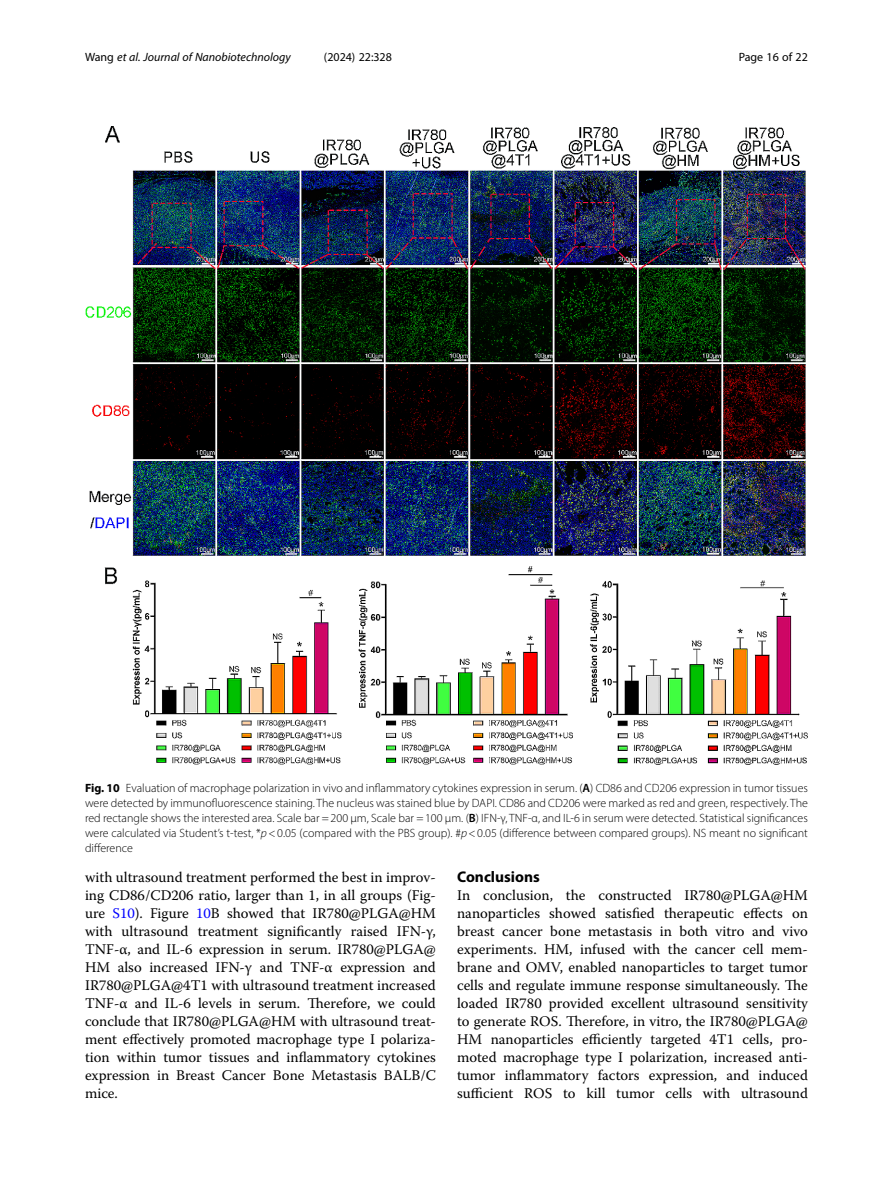
<style>
.page{position:relative;width:893px;height:1191px;background:#fff}
.page>*{position:absolute;margin:0;border:0;box-sizing:border-box;transform-origin:0 0}
.Head_1{font:700 15.45px "Myriad Pro";color:#000}
.Body_Text{font:14.7px/18px "Warnock Pro";color:#000;text-align:justify}
.Body_Text_Indent{font:14.7px/18px "Warnock Pro";color:#000;text-align:justify}
.Figure_Caption{font:300 12px/15px "Myriad Pro";color:#000;text-align:justify}
.t1{font:italic 12px "Myriad Pro";color:#000}
.t2{font:12px "Myriad Pro";color:#000}
.s1{font-style:normal}
.s2{font-weight:700}
.s3{font-weight:600}
.s4{font-style:italic}
.s5{color:#00f}
</style>
<div class="page">
<img style="left:85px;top:126px;width:723px;height:639px">
<p class="t1" style="left:85px;top:50px;width:207px"><span class="s1">Wang</span> et al. Journal of Nanobiotechnology</p>
<p class="t2" style="left:324px;top:50px;width:70px">(2024) 22:328</p>
<p class="t2" style="left:739px;top:50px;width:71px">Page 16 of 22</p>
<p class="Figure_Caption" style="left:85px;top:780px;width:724px"><span class="s2">Fig. 10</span> Evaluation of macrophage polarization in vivo and inflammatory cytokines expression in serum. (<span class="s3">A</span>) CD86 and CD206 expression in tumor tissues were detected by immunofluorescence staining. The nucleus was stained blue by DAPI. CD86 and CD206 were marked as red and green, respectively. The red rectangle shows the interested area. Scale bar =200 μm, Scale bar =100 μm. (<span class="s3">B</span>) IFN-γ, TNF-α, and IL-6 in serum were detected. Statistical significances were calculated via Student’s t-test, *<span class="s4">p</span>&lt;0.05 (compared with the PBS group). #<span class="s4">p</span>&lt;0.05 (difference between compared groups). NS meant no significant difference</p>
<p class="Body_Text_Indent" style="left:85px;top:868px;width:352px">with ultrasound treatment performed the best in improv&shy;ing CD86/CD206 ratio, larger than 1, in all groups (Fig&shy;ure <span class="s5">S10</span>). Figure <span class="s5">10</span>B showed that IR780@PLGA@HM with ultrasound treatment significantly raised IFN-γ, TNF-α, and IL-6 expression in serum. IR780@PLGA@ HM also increased IFN-γ and TNF-α expression and IR780@PLGA@4T1 with ultrasound treatment increased TNF-α and IL-6 levels in serum. Therefore, we could conclude that IR780@PLGA@HM with ultrasound treat&shy;ment effectively promoted macrophage type I polariza&shy;tion within tumor tissues and inflammatory cytokines expression in Breast Cancer Bone Metastasis BALB/C mice.</p>
<p class="Head_1" style="left:457px;top:867px;width:84px">Conclusions</p>
<p class="Body_Text" style="left:457px;top:886px;width:352px">In conclusion, the constructed IR780@PLGA@HM nanoparticles showed satisfied therapeutic effects on breast cancer bone metastasis in both vitro and vivo experiments. HM, infused with the cancer cell mem&shy;brane and OMV, enabled nanoparticles to target tumor cells and regulate immune response simultaneously. The loaded IR780 provided excellent ultrasound sensitivity to generate ROS. Therefore, in vitro, the IR780@PLGA@ HM nanoparticles efficiently targeted 4T1 cells, pro&shy;moted macrophage type I polarization, increased anti&shy;tumor inflammatory factors expression, and induced sufficient ROS to kill tumor cells with ultrasound</p>
</div>
